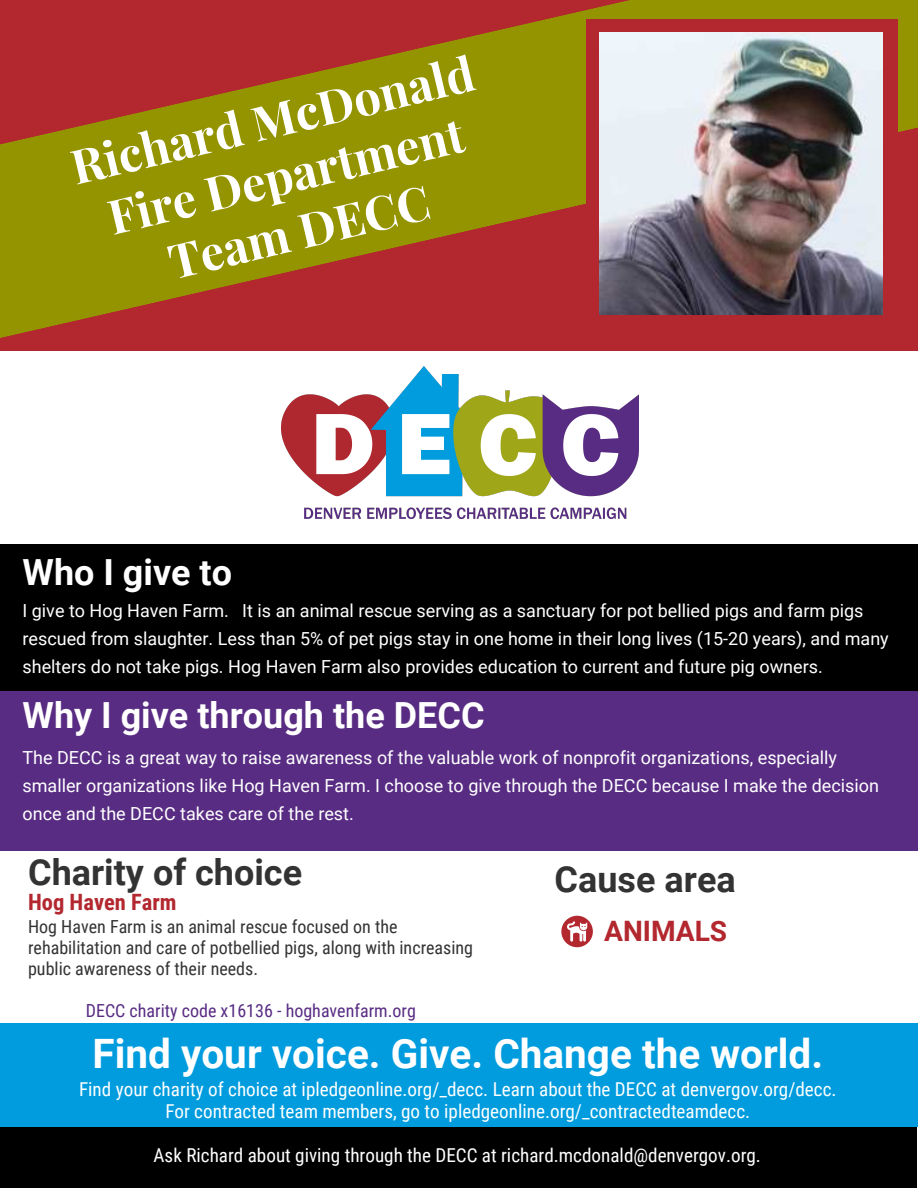
<style>
.page{position:relative;width:918px;height:1188px;background:#fff}
.page>*{position:absolute;margin:0;border:0;box-sizing:border-box;transform-origin:0 0}
.t1{font:700 47.25px/57.4px "Playfair Display";color:#fff;text-align:center}
.t2{font:700 40.5px "Roboto";color:#fff}
.t3{font:700 36px "Roboto";color:#fff}
.t4{font:700 36px "Roboto";color:#333}
.t5{font:700 28.2px "Roboto";color:#b3272f}
.t6{font:700 22.5px "Roboto Condensed";color:#b3272f}
.t7{font:19.2px/22.5px "Roboto Condensed";color:#fff;text-align:center}
.t8{font:18px/28.2px "Roboto";color:#fff}
.t9{font:18px/21.3px "Roboto Condensed";color:#333}
.t10{font:18px "Roboto Condensed";color:#582c83}
</style>
<div class="page">
<div style="left:0;top:681px;width:918px;height:169px;background:#582c83"></div>
<div style="left:0;top:1024px;width:918px;height:103px;background:#009cde"></div>
<div style="left:0;top:0;width:918px;height:351px;background:#b3272f"></div>
<svg style="left:0;top:0;width:918px;height:338px;fill:#949300"></svg>
<div style="left:0;top:544px;width:918px;height:147px;background:#000"></div>
<img style="left:281px;top:367px;width:358px;height:152px">
<div style="left:0;top:1127px;width:917px;height:61px;background:#000"></div>
<div style="left:561px;top:916px;width:32px;height:31px;background:#b3272f;border-radius:50%"></div>
<div style="left:586px;top:19px;width:312px;height:313px;background:#b3272f"></div>
<img style="left:600px;top:32px;width:283px;height:283px">
<svg style="left:567px;top:921px;width:20px;height:21px"></svg>
<h1 class="t1" style="left:64px;top:135px;width:414px;rotate:-13deg">Richard McDonald<br>Fire Department<br>Team DECC</h1>
<h3 class="t3" style="left:22px;top:547px;width:211px">Who I give to</h3>
<p class="t8" style="left:22px;top:595px;width:868px">I give to Hog Haven Farm. It is an animal rescue serving as a sanctuary for pot bellied pigs and farm pigs rescued from slaughter. Less than 5% of pet pigs stay in one home in their long lives (15-20 years), and many shelters do not take pigs. Hog Haven Farm also provides education to current and future pig owners.</p>
<h3 class="t3" style="left:22px;top:690px;width:464px">Why I give through the DECC</h3>
<p class="t8" style="left:22px;top:743px;width:858px">The DECC is a great way to raise awareness of the valuable work of nonprofit organizations, especially smaller organizations like Hog Haven Farm. I choose to give through the DECC because I make the decision once and the DECC takes care of the rest.</p>
<h3 class="t4" style="left:28px;top:847px;width:276px">Charity of choice</h3>
<h3 class="t4" style="left:555px;top:854px;width:183px">Cause area</h3>
<p class="t9" style="left:28px;top:915px;width:446px">Hog Haven Farm is an animal rescue focused on the rehabilitation and care of potbellied pigs, along with increasing public awareness of their needs.</p>
<p class="t10" style="left:86px;top:998px;width:332px">DECC charity code x16136 - hoghavenfarm.org</p>
<h2 class="t2" style="left:93px;top:1025px;width:732px">Find your voice. Give. Change the world.</h2>
<p class="t6" style="left:28px;top:886px;width:150px">Hog Haven Farm</p>
<h3 class="t5" style="left:604px;top:911px;width:125px">ANIMALS</h3>
<p class="t7" style="left:79px;top:1077px;width:759px">Find your charity of choice at ipledgeonline.org/_decc. Learn about the DECC at denvergov.org/decc.<br>For contracted team members, go to ipledgeonline.org/_contractedteamdecc.</p>
<p class="t7" style="left:154px;top:1143px;width:609px">Ask Richard about giving through the DECC at richard.mcdonald@denvergov.org.</p>
</div>
